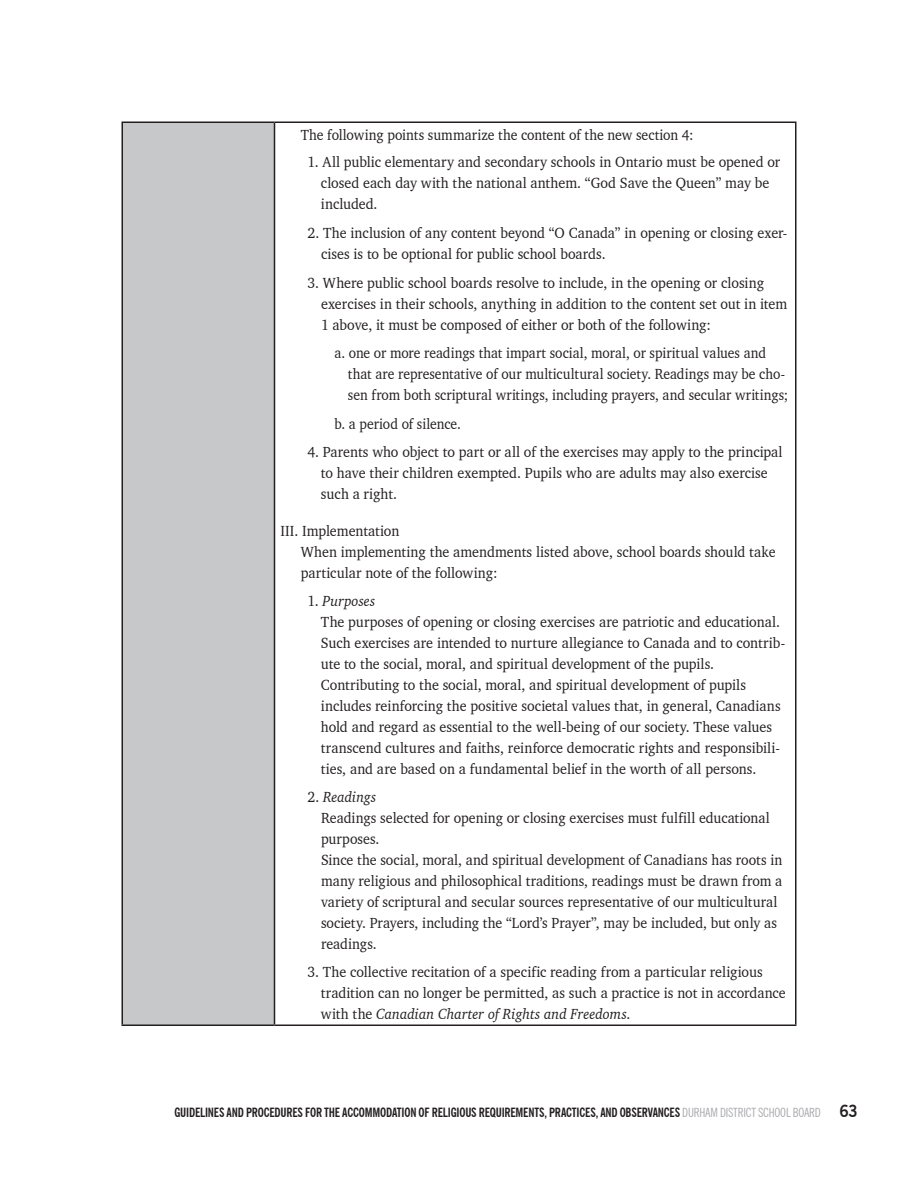
<style>
.page{position:relative;width:918px;height:1188px;background:#fff}
.page>*{position:absolute;margin:0;border:0;box-sizing:border-box;transform-origin:0 0}
.t1{font:15px/21px "Charter BT";color:#231f20;scale:.94 1}
.t2{font:15px/21px "Charter BT";color:#231f20;scale:.93 1}
.t3{font:15px/21px "Charter BT";color:#231f20;scale:.91 1}
.t4{font:15px "Charter BT";color:#231f20;scale:.92 1}
.t5{font:700 condensed 12.75px "News Gothic BT";letter-spacing:-.015em;color:#231f20;scale:.96 1}
.s1{font-style:italic}
.s2{font-weight:400;color:#a8a9ad}
.s3{font-stretch:normal;font-size:16.5px}
</style>
<div class="page">
<div style="left:123px;top:123px;width:151px;height:901px;background:#c7c8ca"></div>
<hr style="left:274px;top:122px;width:522px;height:1px;background:#231f20">
<hr style="left:795px;top:123px;width:1px;height:171px;background:#231f20">
<hr style="left:795px;top:294px;width:1px;height:730px;background:#231f20">
<hr style="left:274px;top:1024px;width:522px;height:2px;background:#231f20">
<hr style="left:122px;top:122px;width:152px;height:1px;background:#231f20">
<hr style="left:122px;top:123px;width:1px;height:171px;background:#231f20">
<hr style="left:274px;top:123px;width:1px;height:171px;background:#231f20">
<hr style="left:122px;top:294px;width:1px;height:730px;background:#231f20">
<hr style="left:274px;top:294px;width:1px;height:730px;background:#231f20">
<hr style="left:122px;top:1024px;width:152px;height:2px;background:#231f20">
<p class="t4" style="left:301px;top:125px;width:428px">The following points summarize the content of the new section 4:</p>
<p class="t1" style="left:321px;top:152px;width:490px;text-indent:-13px">1. All public elementary and secondary schools in Ontario must be opened or closed each day with the national anthem. “God Save the Queen” may be included.</p>
<p class="t1" style="left:321px;top:222px;width:498px;text-indent:-14px">2. The inclusion of any content beyond “O Canada” in opening or closing exer&shy;cises is to be optional for public school boards.</p>
<p class="t1" style="left:321px;top:272px;width:498px;text-indent:-13px">3. Where public school boards resolve to include, in the opening or closing exercises in their schools, anything in addition to the content set out in item<br>1 above, it must be composed of either or both of the following:</p>
<p class="t3" style="left:348px;top:342px;width:485px;text-indent:-13px">a. one or more readings that impart social, moral, or spiritual values and that are representative of our multicultural society. Readings may be cho&shy;sen from both scriptural writings, including prayers, and secular writings;</p>
<p class="t3" style="left:334px;top:413px;width:141px">b. a period of silence.</p>
<p class="t1" style="left:321px;top:441px;width:493px;text-indent:-13px">4. Parents who object to part or all of the exercises may apply to the principal to have their children exempted. Pupils who are adults may also exercise such a right.</p>
<p class="t1" style="left:301px;top:521px;width:507px;text-indent:-20px">III. Implementation<br>When implementing the amendments listed above, school boards should take particular note of the following:</p>
<p class="t1" style="left:321px;top:590px;width:495px;text-indent:-13px">1. <span class="s1">Purposes<br></span>The purposes of opening or closing exercises are patriotic and educational.<br>Such exercises are intended to nurture allegiance to Canada and to contrib&shy;ute to the social, moral, and spiritual development of the pupils.<br>Contributing to the social, moral, and spiritual development of pupils includes reinforcing the positive societal values that, in general, Canadians hold and regard as essential to the well-being of our society. These values transcend cultures and faiths, reinforce democratic rights and responsibili&shy;ties, and are based on a fundamental belief in the worth of all persons.</p>
<p class="t2" style="left:321px;top:786px;width:498px;text-indent:-14px">2. <span class="s1">Readings<br></span>Readings selected for opening or closing exercises must fulfill educational purposes.<br>Since the social, moral, and spiritual development of Canadians has roots in many religious and philosophical traditions, readings must be drawn from a variety of scriptural and secular sources representative of our multicultural society. Prayers, including the “Lord’s Prayer”, may be included, but only as readings.</p>
<p class="t1" style="left:321px;top:961px;width:496px;text-indent:-13px">3. The collective recitation of a specific reading from a particular religious tradition can no longer be permitted, as such a practice is not in accordance with the <span class="s1">Canadian Charter of Rights and Freedoms</span>.</p>
<p class="t5" style="left:174px;top:1105px;width:714px">GUIDELINES AND PROCEDURES FOR THE ACCOMMODATION OF RELIGIOUS REQUIREMENTS, PRACTICES, AND OBSERVANCES <span class="s2">DURHAM DISTRICT SCHOOL BOARD</span> <span class="s3">63</span></p>
</div>
